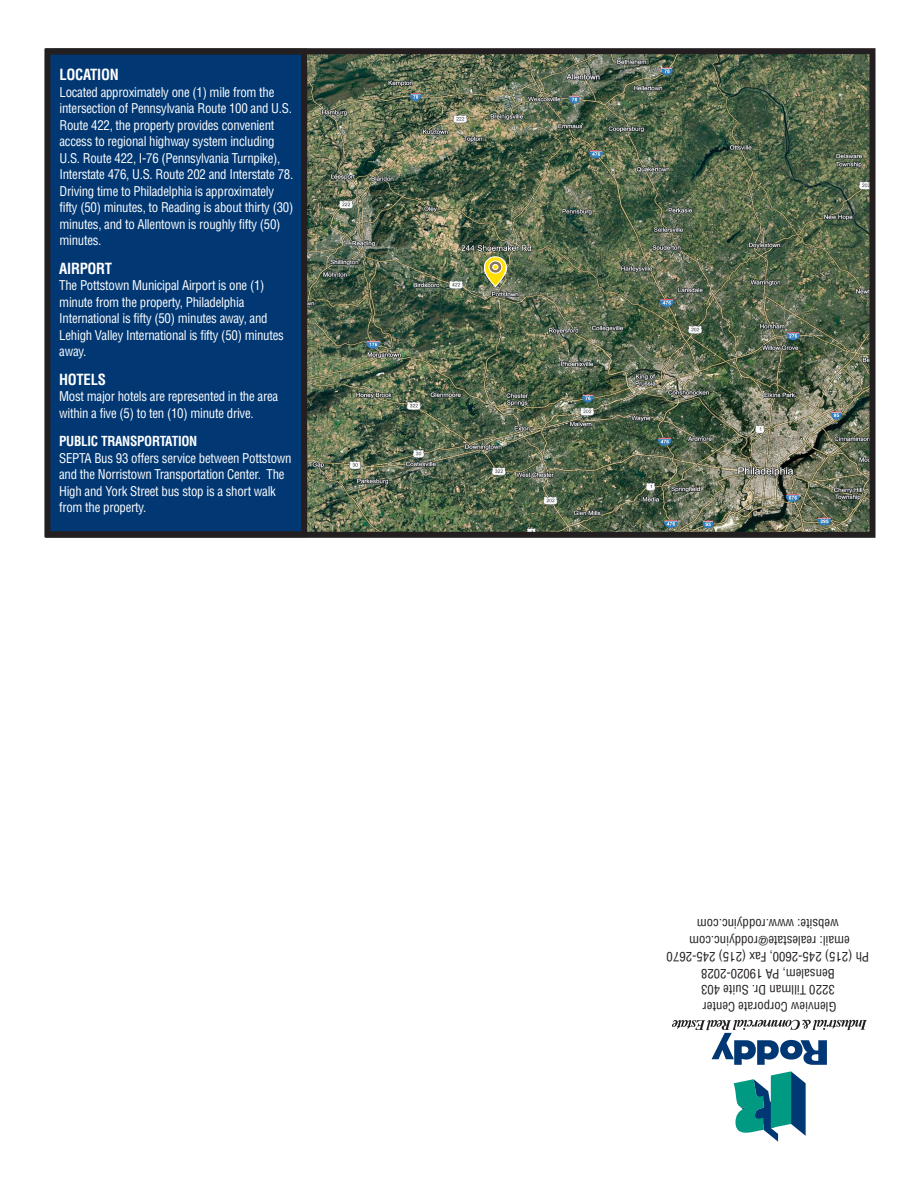
<style>
.page{position:relative;width:918px;height:1188px;background:#fff}
.page>*{position:absolute;margin:0;border:0;box-sizing:border-box;transform-origin:0 0}
.t1{font:700 condensed 15px "Helvetica";letter-spacing:-.02em;color:#fff}
.t2{font:700 condensed 13.5px "Helvetica";letter-spacing:-.02em;color:#fff}
.t3{font:condensed 13.2px/16.5px "Helvetica";letter-spacing:-.02em;color:#fff}
.t4{font:condensed 12.75px/16.5px "Helvetica";color:#231f20;text-align:center}
</style>
<div class="page">
<img style="left:307px;top:55px;width:562px;height:476px">
<div style="left:45px;top:48px;width:831px;height:490px;border:6px solid #231f20"></div>
<div style="left:47px;top:52px;width:257px;height:482px;background:#013874"></div>
<div style="left:44px;top:49px;width:263px;height:488px;border:6px solid #231f20"></div>
<svg style="left:672px;top:1020px;width:195px;height:45px"></svg>
<svg style="left:734px;top:1071px;width:72px;height:71px"></svg>
<svg style="left:484px;top:256px;width:23px;height:31px"></svg>
<div style="left:492px;top:264px;width:7px;height:6px;border:1px solid #fff;border-radius:50%"></div>
<p class="t1" style="left:60px;top:66px;width:61px">LOCATION</p>
<p class="t3" style="left:59px;top:83px;width:235px">Located approximately one (1) mile from the intersection of Pennsylvania Route 100 and U.S.<br>Route 422, the property provides convenient access to regional highway system including U.S. Route 422, I-76 (Pennsylvania Turnpike), Interstate 476, U.S. Route 202 and Interstate 78.<br>Driving time to Philadelphia is approximately fifty (50) minutes, to Reading is about thirty (30) minutes, and to Allentown is roughly fifty (50) minutes.</p>
<p class="t1" style="left:59px;top:259px;width:54px">AIRPORT</p>
<p class="t3" style="left:59px;top:277px;width:226px">The Pottstown Municipal Airport is one (1) minute from the property, Philadelphia International is fifty (50) minutes away, and Lehigh Valley International is fifty (50) minutes away.</p>
<p class="t1" style="left:59px;top:370px;width:48px">HOTELS</p>
<p class="t3" style="left:59px;top:388px;width:221px">Most major hotels are represented in the area within a five (5) to ten (10) minute drive.</p>
<p class="t2" style="left:59px;top:433px;width:140px">PUBLIC TRANSPORTATION</p>
<p class="t3" style="left:59px;top:449px;width:234px">SEPTA Bus 93 offers service between Pottstown and the Norristown Transportation Center. The High and York Street bus stop is a short walk from the property.</p>
<p class="t4" style="left:869px;top:1015px;width:204px;rotate:-180deg">Glenview Corporate Center<br>3220 Tillman Dr. Suite 403<br>Bensalem, PA 19020-2028<br>Ph (215) 245-2600, Fax (215) 245-2670 email: realestate@roddyinc.com website: www.roddyinc.com</p>
</div>
